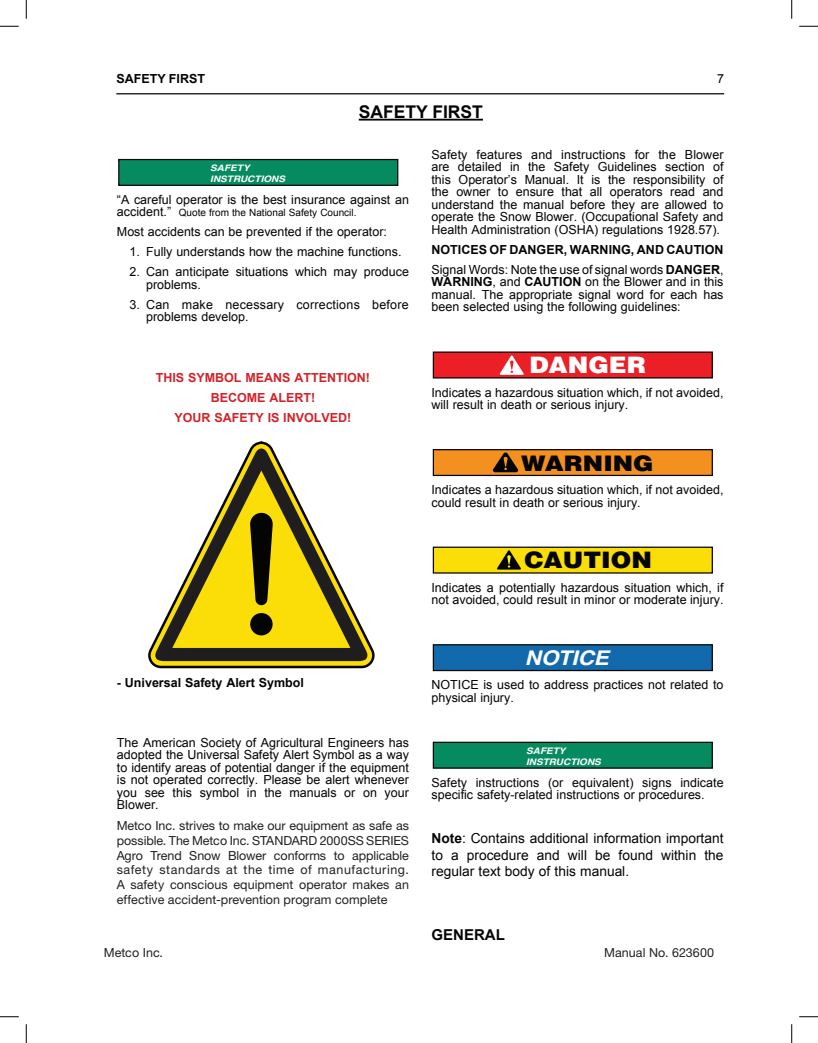
<style>
.page{position:relative;width:818px;height:1043px;background:#fff}
.page>*{position:absolute;margin:0;border:0;box-sizing:border-box;transform-origin:0 0}
.t1{font:900 22.75px "Helvetica";color:#040503;scale:1.09 1}
.t2{font:900 22.75px "Helvetica";color:#fff;scale:1.09 1}
.t3{font:900 21.38px "Helvetica";color:#040503;scale:1.14 1}
.t4{font:italic 700 20.25px "Helvetica";color:#fff;scale:1.11 1}
.t5{font:700 17.5px "Arial";color:#040503}
.t6{font:700 15px "Arial";color:#040503}
.t7{font:13.75px/16.5px "Arial";color:#040503;text-align:justify}
.t8{font:12.5px/12.5px "Arial";color:#040503}
.t9{font:12.5px/14.8px "Helvetica Neue LT Std";letter-spacing:.005em;color:#231f20;text-align:justify}
.t10{font:700 12.5px/20px "Arial";color:#040503}
.t11{font:700 12.5px/20px "Arial";color:#d3232a;text-align:center}
.t12{font:12.5px/12.5px "Arial";letter-spacing:.02em;color:#040503}
.t13{font:12.5px "Arial";letter-spacing:.035em;color:#040503}
.t14{font:12.5px "Arial";letter-spacing:.04em;color:#040503}
.t15{font:10px "Arial";color:#040503}
.t16{font:italic 700 9px/10.9px "Helvetica";color:#fff;scale:1.11 1}
.t17{font:italic 700 8.88px/10.8px "Helvetica";color:#fff;scale:1.12 1}
.s1{font-size:12.5px}
.s2{font-weight:400}
.s3{font-weight:700}
</style>
<div class="page">
<hr style="left:116px;top:93px;width:608px;height:1px;background:#040503">
<div style="left:120px;top:161px;width:276px;height:23px;background:#068b60"></div>
<div style="left:118px;top:159px;width:280px;height:27px;border:1px solid #040503"></div>
<svg style="left:148px;top:441px;width:226px;height:227px"></svg>
<svg style="left:154px;top:448px;width:215px;height:213px"></svg>
<svg style="left:250px;top:513px;width:23px;height:92px;background:#453e04"></svg>
<div style="left:250px;top:613px;width:22px;height:22px;background:#040503;border-radius:50%"></div>
<div style="left:433px;top:352px;width:279px;height:26px;background:#ed1f26"></div>
<svg style="left:500px;top:355px;width:23px;height:20px"></svg>
<div style="left:432px;top:351px;width:280px;height:27px;border:1px solid #040503"></div>
<div style="left:434px;top:451px;width:276px;height:23px;background:#f3901f"></div>
<div style="left:432px;top:449px;width:280px;height:27px;border:1px solid #040503"></div>
<div style="left:433px;top:547px;width:279px;height:26px;background:#fbdd07"></div>
<svg style="left:497px;top:550px;width:24px;height:19px"></svg>
<div style="left:432px;top:546px;width:280px;height:27px;border:1px solid #040503"></div>
<div style="left:434px;top:646px;width:276px;height:23px;background:#126aac"></div>
<div style="left:432px;top:644px;width:280px;height:27px;border:1px solid #040503"></div>
<div style="left:434px;top:743px;width:276px;height:23px;background:#068b60"></div>
<div style="left:432px;top:741px;width:280px;height:27px;border:1px solid #040503"></div>
<hr style="left:359px;top:119px;width:124px;height:2px;background:#040503">
<svg style="left:0;top:25px;width:19px;height:2px"></svg>
<svg style="left:799px;top:25px;width:19px;height:2px"></svg>
<svg style="left:0;top:1016px;width:19px;height:1px"></svg>
<svg style="left:799px;top:1016px;width:19px;height:1px"></svg>
<svg style="left:25px;top:0;width:2px;height:19px"></svg>
<svg style="left:25px;top:1024px;width:2px;height:18px"></svg>
<svg style="left:791px;top:0;width:1px;height:19px"></svg>
<svg style="left:791px;top:1024px;width:1px;height:18px"></svg>
<p class="t10" style="left:116px;top:68px;width:90px">SAFETY FIRST</p>
<p class="t8" style="left:717px;top:72px;width:8px">7</p>
<h3 class="t5" style="left:359px;top:100px;width:126px">SAFETY FIRST</h3>
<p class="t17" style="left:210px;top:162px;width:68px">SAFETY<br>INSTRUCTIONS</p>
<p class="t8" style="left:117px;top:193px;width:293px">“A careful operator is the best insurance against an</p>
<p class="t15" style="left:117px;top:206px;width:241px"><span class="s1">accident.”</span> Quote from the National Safety Council.</p>
<p class="t8" style="left:117px;top:226px;width:271px">Most accidents can be prevented if the operator:</p>
<p class="t8" style="left:129px;top:246px;width:274px">1. Fully understands how the machine functions.</p>
<p class="t8" style="left:146px;top:266px;width:264px;text-indent:-17px">2. Can anticipate situations which may produce problems.</p>
<p class="t12" style="left:146px;top:298px;width:264px;text-indent:-17px">3. Can make necessary corrections before problems develop.</p>
<p class="t11" style="left:156px;top:367px;width:216px">THIS SYMBOL MEANS ATTENTION!<br>BECOME ALERT!<br>YOUR SAFETY IS INVOLVED!</p>
<p class="t10" style="left:117px;top:672px;width:188px">- Universal Safety Alert Symbol</p>
<p class="t8" style="left:117px;top:736px;width:293px;text-align:justify">The American Society of Agricultural Engineers has adopted the Universal Safety Alert Symbol as a way to identify areas of potential danger if the equipment is not operated correctly. Please be alert whenever you see this symbol in the manuals or on your Blower.</p>
<p class="t8" style="left:117px;top:818px;width:59px">Art’s-Way</p>
<p class="t13" style="left:194px;top:816px;width:75px">International</p>
<p class="t13" style="left:288px;top:816px;width:40px">strives</p>
<p class="t8" style="left:346px;top:818px;width:12px">to</p>
<p class="t8" style="left:117px;top:818px;width:293px;text-align:justify;text-indent:260px">make our equipment as safe as possible. The Art’s-Way</p>
<p class="t9" style="left:117px;top:818px;width:294px">Metco Inc. strives to make our equipment as safe as possible. The Metco Inc. STANDARD 2000SS SERIES Agro Trend Snow Blower conforms to applicable safety standards at the time of manufacturing.<br>A safety conscious equipment operator makes an effective accident-prevention program complete</p>
<p class="t14" style="left:197px;top:841px;width:74px">STANDARD</p>
<p class="t8" style="left:291px;top:843px;width:48px">2000SS</p>
<p class="t8" style="left:360px;top:843px;width:50px">SERIES</p>
<p class="t8" style="left:117px;top:856px;width:293px">Agro Trend Snow Blower conforms to applicable</p>
<p class="t8" style="left:117px;top:868px;width:293px">safety standards at the time of manufacturing. A</p>
<p class="t8" style="left:117px;top:881px;width:293px">safety conscious equipment operator makes an</p>
<p class="t8" style="left:189px;top:893px;width:197px">dent-prevention program complete.</p>
<p class="t8" style="left:431px;top:148px;width:293px;text-align:justify">Safety features and instructions for the Blower are detailed in the Safety Guidelines section of this Operator’s Manual. It is the responsibility of the owner to ensure that all operators read and understand the manual before they are allowed to operate the Snow Blower. (Occupational Safety and Health Administration (OSHA) regulations 1928.57).</p>
<p class="t10" style="left:431px;top:240px;width:293px">NOTICES OF DANGER, WARNING, AND CAUTION<br><span class="s2">Signal Words: Note the use of signal words</span> DANGER<span class="s2">,</span></p>
<p class="t8" style="left:431px;top:276px;width:293px;text-align:justify"><span class="s3">WARNING</span>, and <span class="s3">CAUTION</span> on the Blower and in this manual. The appropriate signal word for each has been selected using the following guidelines:</p>
<h1 class="t2" style="left:529px;top:349px;width:108px">DANGER</h1>
<p class="t8" style="left:431px;top:386px;width:293px">Indicates a hazardous situation which, if not avoided, will result in death or serious injury.</p>
<h2 class="t3" style="left:521px;top:449px;width:118px">WARNING</h2>
<p class="t8" style="left:431px;top:483px;width:293px">Indicates a hazardous situation which, if not avoided, could result in death or serious injury.</p>
<h1 class="t1" style="left:524px;top:545px;width:119px">CAUTION</h1>
<p class="t8" style="left:431px;top:581px;width:293px">Indicates a potentially hazardous situation which, if not avoided, could result in minor or moderate injury.</p>
<h3 class="t4" style="left:525px;top:645px;width:77px">NOTICE</h3>
<p class="t8" style="left:431px;top:678px;width:293px">NOTICE is used to address practices not related to physical injury.</p>
<p class="t16" style="left:526px;top:745px;width:69px">SAFETY<br>INSTRUCTIONS</p>
<p class="t8" style="left:431px;top:776px;width:293px">Safety instructions (or equivalent) signs indicate specific safety-related instructions or procedures.</p>
<p class="t7" style="left:431px;top:830px;width:293px"><span class="s3">Note</span>: Contains additional information important to a procedure and will be found within the regular text body of this manual.</p>
<p class="t6" style="left:431px;top:924px;width:75px">GENERAL</p>
<p class="t9" style="left:104px;top:945px;width:61px">Metco Inc.</p>
<p class="t9" style="left:604px;top:945px;width:112px">Manual No. 623600</p>
<p class="t8" style="left:615px;top:947px;width:111px">Manual No. 623600</p>
</div>
